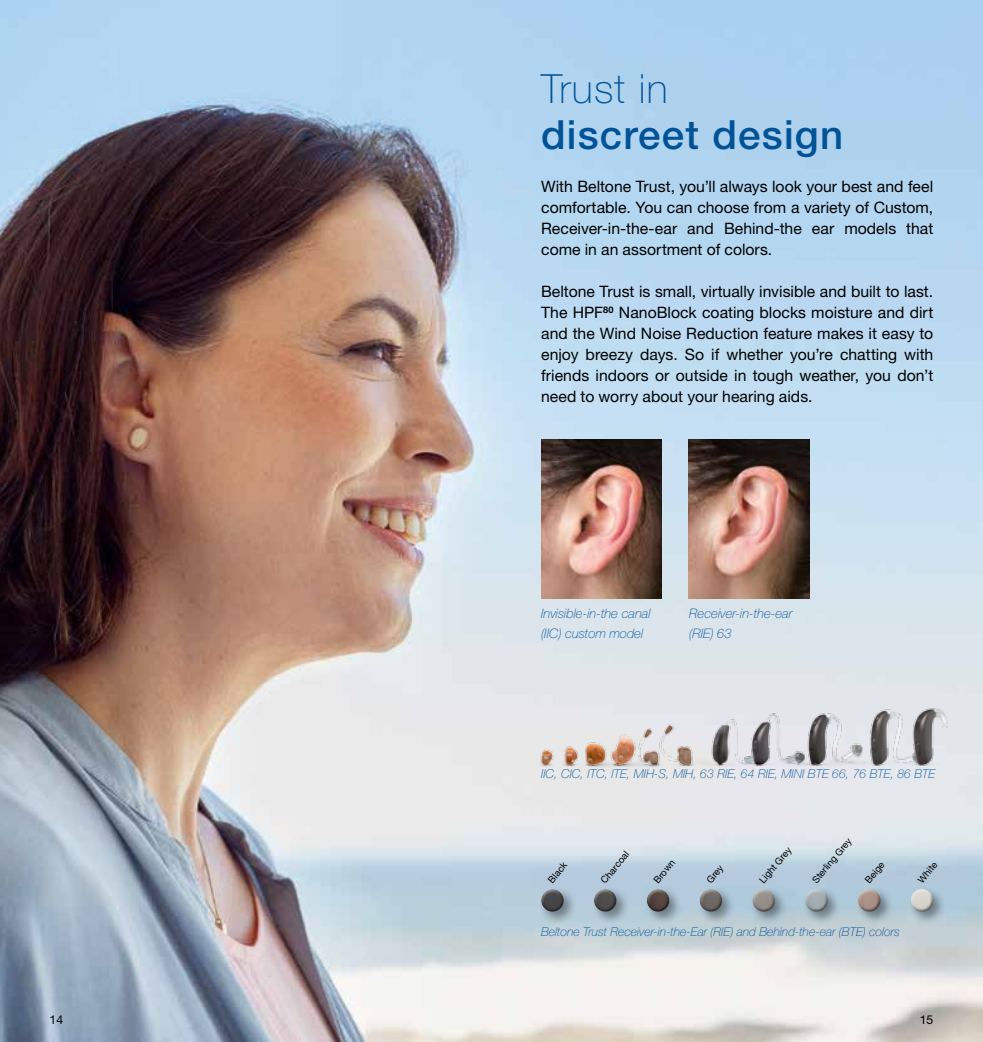
<style>
.page{position:relative;width:983px;height:1042px;background:#fff}
.page>*{position:absolute;margin:0;border:0;box-sizing:border-box;transform-origin:0 0}
.t1{font:500 40.25px "Helvetica Neue LT Pro";letter-spacing:.03em;color:#005397}
.t2{font:100 40.25px "Helvetica Neue LT Pro";letter-spacing:.03em;color:#005397}
.t3{font:15.75px/21px "Helvetica Neue LT Pro";color:#000;text-align:justify}
.t4{font:italic 100 13.12px/19.6px "Helvetica Neue LT Pro";color:#005397}
.t5{font:italic 100 12.25px "Helvetica Neue LT Pro";color:#005397}
.t6{font:12.25px "Helvetica Neue LT Pro";color:#000}
.t7{font:9.62px "Helvetica Neue LT Pro";color:#000}
</style>
<div class="page">
<img style="left:0;top:0;width:982px;height:1042px">
<img style="left:522px;top:695px;width:425px;height:85px">
<div style="left:749px;top:886px;width:38px;height:39px;background:#000;opacity:.4"></div>
<div style="left:750px;top:887px;width:26px;height:21px;background:#fff;opacity:.5"></div>
<div style="left:750px;top:892px;width:26px;height:21px;background:#000;opacity:.5"></div>
<div style="left:802px;top:886px;width:38px;height:39px;background:#000;opacity:.4"></div>
<div style="left:803px;top:887px;width:25px;height:21px;background:#fff;opacity:.5"></div>
<div style="left:803px;top:892px;width:25px;height:21px;background:#000;opacity:.5"></div>
<div style="left:696px;top:886px;width:39px;height:39px;background:#000;opacity:.4"></div>
<div style="left:697px;top:887px;width:26px;height:21px;background:#fff;opacity:.5"></div>
<div style="left:697px;top:892px;width:26px;height:21px;background:#000;opacity:.5"></div>
<div style="left:855px;top:886px;width:38px;height:39px;background:#000;opacity:.4"></div>
<div style="left:855px;top:887px;width:26px;height:21px;background:#fff;opacity:.5"></div>
<div style="left:855px;top:892px;width:26px;height:21px;background:#000;opacity:.5"></div>
<div style="left:907px;top:886px;width:39px;height:39px;background:#000;opacity:.4"></div>
<div style="left:908px;top:887px;width:26px;height:21px;background:#fff;opacity:.5"></div>
<div style="left:908px;top:892px;width:26px;height:21px;background:#000;opacity:.5"></div>
<div style="left:644px;top:886px;width:38px;height:39px;background:#000;opacity:.4"></div>
<div style="left:644px;top:887px;width:26px;height:21px;background:#fff;opacity:.5"></div>
<div style="left:644px;top:892px;width:26px;height:21px;background:#000;opacity:.5"></div>
<div style="left:538px;top:886px;width:38px;height:39px;background:#000;opacity:.4"></div>
<div style="left:539px;top:887px;width:26px;height:21px;background:#fff;opacity:.5"></div>
<div style="left:539px;top:892px;width:26px;height:21px;background:#000;opacity:.5"></div>
<div style="left:591px;top:886px;width:38px;height:39px;background:#000;opacity:.4"></div>
<div style="left:592px;top:887px;width:25px;height:21px;background:#fff;opacity:.5"></div>
<div style="left:592px;top:892px;width:25px;height:21px;background:#000;opacity:.5"></div>
<img style="left:541px;top:439px;width:120px;height:160px">
<img style="left:688px;top:439px;width:120px;height:160px">
<h1 class="t2" style="left:541px;top:66px;width:128px">Trust in</h1>
<h1 class="t1" style="left:541px;top:110px;width:303px">discreet design</h1>
<p class="t3" style="left:541px;top:176px;width:393px">With Beltone Trust, you’ll always look your best and feel comfortable. You can choose from a variety of Custom, Receiver-in-the-ear and Behind-the ear models that come in an assortment of colors.</p>
<p class="t3" style="left:541px;top:281px;width:393px">Beltone Trust is small, virtually invisible and built to last.<br>The HPF<sup>80</sup> NanoBlock coating blocks moisture and dirt and the Wind Noise Reduction feature makes it easy to enjoy breezy days. So if whether you’re chatting with friends indoors or outside in tough weather, you don’t need to worry about your hearing aids.</p>
<p class="t4" style="left:541px;top:604px;width:111px">Invisible-in-the canal (IIC) custom model</p>
<p class="t4" style="left:689px;top:603px;width:105px">Receiver-in-the-ear (RIE) 63</p>
<p class="t5" style="left:541px;top:767px;width:396px">IIC, CIC, ITC, ITE, MIH-S, MIH, 63 RIE, 64 RIE, MINI BTE 66, 76 BTE, 86 BTE</p>
<p class="t7" style="left:545px;top:878px;width:25px;rotate:-50deg">Black</p>
<p class="t7" style="left:598px;top:878px;width:40px;rotate:-50deg">Charcoal</p>
<p class="t7" style="left:651px;top:878px;width:29px;rotate:-50deg">Brown</p>
<p class="t7" style="left:703px;top:878px;width:22px;rotate:-50deg">Grey</p>
<p class="t7" style="left:756px;top:878px;width:46px;rotate:-50deg">Light Grey</p>
<p class="t7" style="left:809px;top:878px;width:57px;rotate:-50deg">Sterling Grey</p>
<p class="t7" style="left:862px;top:878px;width:26px;rotate:-50deg">Beige</p>
<p class="t7" style="left:915px;top:878px;width:26px;rotate:-50deg">White</p>
<p class="t5" style="left:541px;top:924px;width:360px">Beltone Trust Receiver-in-the-Ear (RIE) and Behind-the-ear (BTE) colors</p>
<p class="t6" style="left:50px;top:1012px;width:15px">14</p>
<p class="t6" style="left:919px;top:1012px;width:15px">15</p>
</div>
